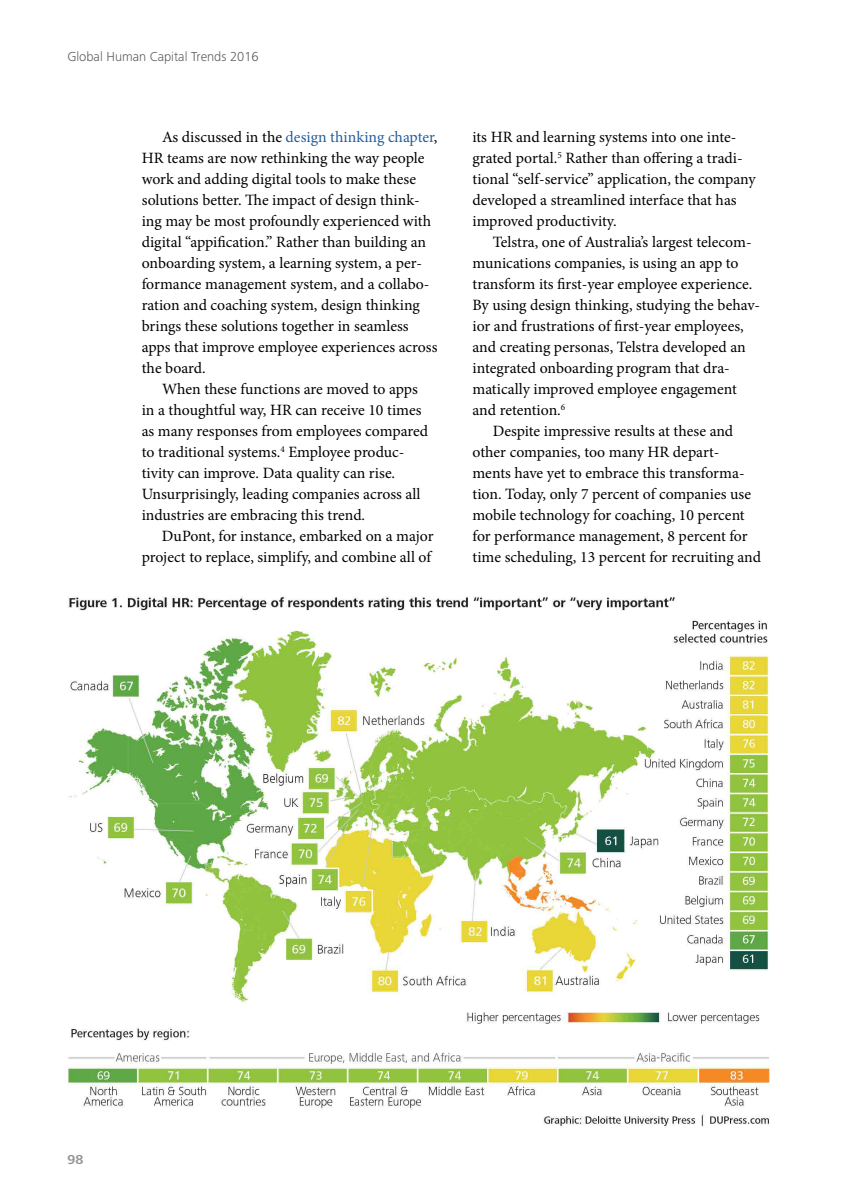
<style>
.page{position:relative;width:864px;height:1188px;background:#fff}
.page>*{position:absolute;margin:0;border:0;box-sizing:border-box;transform-origin:0 0}
.t1{font:15.75px/21px "Minion Pro";color:#000}
.t2{font:300 13.5px "Frutiger Next Pro";color:#58595b}
.t3{font:700 13.5px "Frutiger Next Pro";color:#939598}
.s1{color:#215e9e}
</style>
<div class="page">
<img style="left:68px;top:597px;width:702px;height:530px">
<p class="t2" style="left:68px;top:49px;width:193px">Global Human Capital Trends 2016</p>
<p class="t1" style="left:142px;top:127px;width:297px;text-indent:20px">As discussed in the <span class="s1">design thinking chapter</span>, HR teams are now rethinking the way people work and adding digital tools to make these solutions better. The impact of design think&shy;ing may be most profoundly experienced with digital “appification.” Rather than building an onboarding system, a learning system, a per&shy;formance management system, and a collabo&shy;ration and coaching system, design thinking brings these solutions together in seamless apps that improve employee experiences across the board.</p>
<p class="t1" style="left:142px;top:379px;width:288px;text-indent:20px">When these functions are moved to apps in a thoughtful way, HR can receive 10 times as many responses from employees compared to traditional systems.<sup>4</sup> Employee produc&shy;tivity can improve. Data quality can rise.<br>Unsurprisingly, leading companies across all industries are embracing this trend.</p>
<p class="t1" style="left:142px;top:526px;width:293px;text-align:right">DuPont, for instance, embarked on a major project to replace, simplify, and combine all of</p>
<p class="t1" style="left:472px;top:127px;width:285px">its HR and learning systems into one inte&shy;grated portal.<sup>5</sup> Rather than offering a tradi&shy;tional “self-service” application, the company developed a streamlined interface that has improved productivity.</p>
<p class="t1" style="left:493px;top:232px;width:260px">Telstra, one of Australia’s largest telecom-</p>
<p class="t1" style="left:472px;top:253px;width:268px">munications companies, is using an app to</p>
<p class="t1" style="left:472px;top:274px;width:281px">transform its first-year employee experience.</p>
<p class="t1" style="left:472px;top:295px;width:289px">By using design thinking, studying the behav-</p>
<p class="t1" style="left:472px;top:316px;width:273px">ior and frustrations of first-year employees,</p>
<p class="t1" style="left:472px;top:337px;width:275px">and creating personas, Telstra developed an</p>
<p class="t1" style="left:472px;top:358px;width:259px">integrated onboarding program that dra-</p>
<p class="t1" style="left:472px;top:379px;width:266px">matically improved employee engagement</p>
<p class="t1" style="left:472px;top:400px;width:94px">and retention.<sup>6</sup></p>
<p class="t1" style="left:493px;top:421px;width:242px">Despite impressive results at these and</p>
<p class="t1" style="left:472px;top:442px;width:249px">other companies, too many HR depart-</p>
<p class="t1" style="left:472px;top:463px;width:274px">ments have yet to embrace this transforma-</p>
<p class="t1" style="left:472px;top:484px;width:280px">tion. Today, only 7 percent of companies use</p>
<p class="t1" style="left:472px;top:505px;width:274px">mobile technology for coaching, 10 percent</p>
<p class="t1" style="left:472px;top:526px;width:277px">for performance management, 8 percent for</p>
<p class="t1" style="left:472px;top:547px;width:290px">time scheduling, 13 percent for recruiting and</p>
<p class="t3" style="left:68px;top:1152px;width:17px">98</p>
</div>
